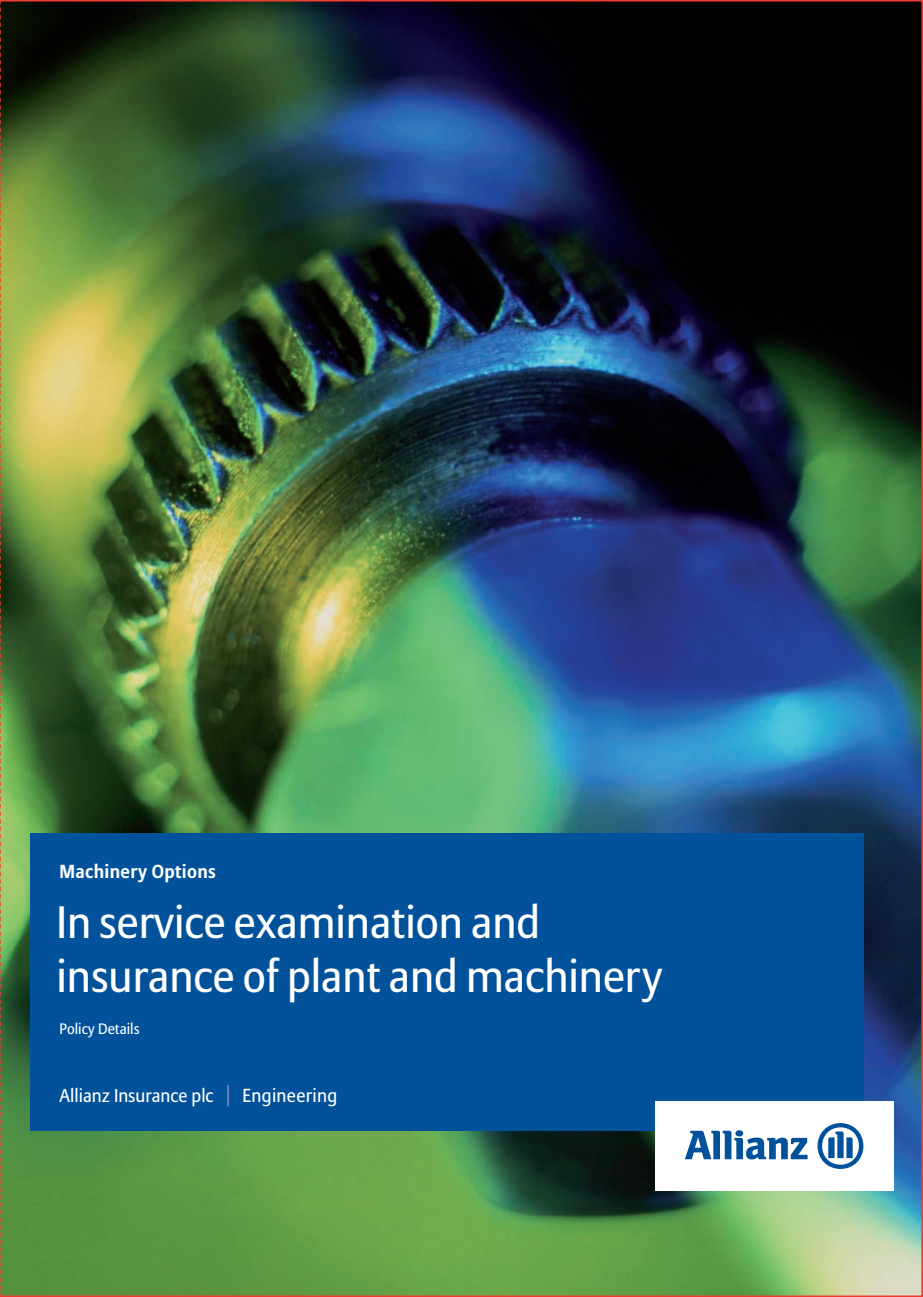
<style>
.page{position:relative;width:923px;height:1297px;background:#fff}
.page>*{position:absolute;margin:0;border:0;box-sizing:border-box;transform-origin:0 0}
.t1{font:45px/54px "Allianz Sans";color:#fff}
.t2{font:700 18.75px "Allianz Sans";letter-spacing:.015em;color:#fff}
.t3{font:18.75px "Allianz Sans";letter-spacing:.015em;color:#fff}
.t4{font:18.6px "Allianz Sans";color:#fff}
.t5{font:15px "Allianz Sans";color:#fff}
</style>
<div class="page">
<img style="left:1px;top:0;width:922px;height:1297px">
<svg style="left:0;top:0;width:1px;height:1297px"></svg>
<hr style="left:227px;top:1085px;width:2px;height:21px;background:#7a90c3">
<p class="t2" style="left:60px;top:864px;width:158px">Machinery Options</p>
<p class="t1" style="left:57px;top:899px;width:607px">In service examination and insurance of plant and machinery</p>
<p class="t5" style="left:60px;top:1023px;width:82px">Policy Details</p>
<p class="t4" style="left:60px;top:1087px;width:156px">Allianz Insurance plc</p>
<p class="t3" style="left:243px;top:1087px;width:96px">Engineering</p>
</div>
